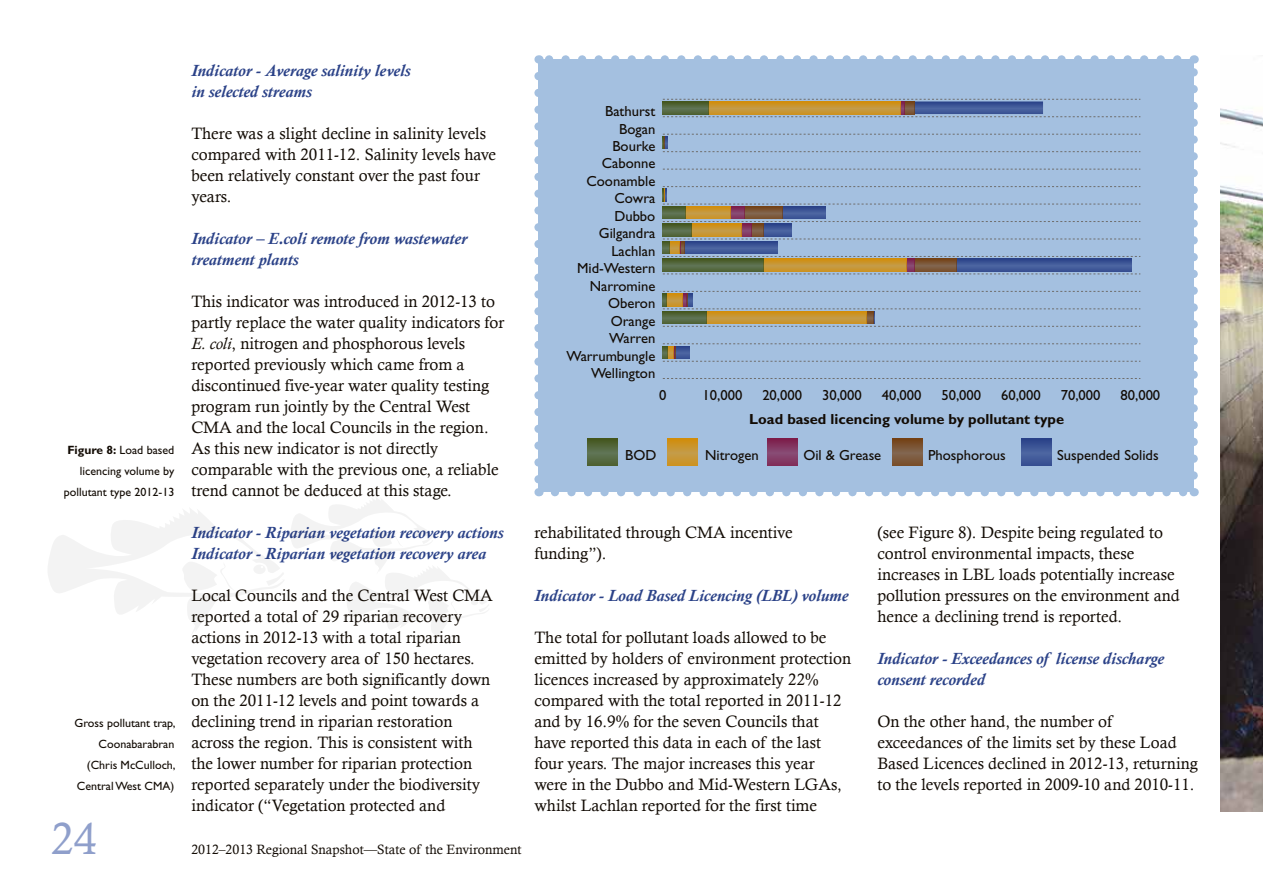
<style>
.page{position:relative;width:1263px;height:893px;background:#fff}
.page>*{position:absolute;margin:0;border:0;box-sizing:border-box;transform-origin:0 0}
.t1{font:45px "Calisto";color:#8f9fcb}
.t2{font:16.5px/21px "Calisto";color:#120b04}
.t3{font:italic 700 16.5px/21px "Calisto";color:#2b4288}
.t4{font:14.55px "Gill Sans";color:#120b04}
.t5{font:700 14.55px "Gill Sans";color:#120b04}
.t6{font:13.5px "Calisto";color:#120b04}
.t7{font:12px/21px "Gill Sans";color:#120b04;text-align:right}
.s1{font-weight:700}
.s2{font-style:italic}
</style>
<div class="page">
<div style="left:538px;top:59px;width:656px;height:433px;background:#a4c0e0"></div>
<div style="left:1022px;top:439px;width:29px;height:26px;background:linear-gradient(to bottom,#395193,#455d9c)"></div>
<svg style="left:783px;top:206px;width:43px;height:13px"></svg>
<svg style="left:892px;top:439px;width:30px;height:26px"></svg>
<svg style="left:744px;top:206px;width:39px;height:13px"></svg>
<svg style="left:768px;top:439px;width:29px;height:26px"></svg>
<svg style="left:730px;top:206px;width:14px;height:13px"></svg>
<svg style="left:667px;top:439px;width:30px;height:26px"></svg>
<svg style="left:686px;top:206px;width:44px;height:13px"></svg>
<svg style="left:587px;top:439px;width:30px;height:26px"></svg>
<svg style="left:663px;top:99px;width:477px;height:106px"></svg>
<svg style="left:663px;top:206px;width:23px;height:13px"></svg>
<svg style="left:663px;top:221px;width:477px;height:158px"></svg>
<svg style="left:555px;top:492px;width:630px;height:4px"></svg>
<svg style="left:547px;top:55px;width:630px;height:4px"></svg>
<svg style="left:534px;top:76px;width:9px;height:420px"></svg>
<svg style="left:1189px;top:55px;width:9px;height:421px"></svg>
<svg style="left:48px;top:498px;width:441px;height:141px"></svg>
<img style="left:1220px;top:108px;width:43px;height:703px">
<p class="t7" style="left:64px;top:440px;width:112px"><span class="s1">Figure 8:</span> Load based licencing volume by pollutant type 2012-13</p>
<p class="t7" style="left:75px;top:713px;width:102px">Gross pollutant trap,<br>Coonabarabran (Chris McCulloch,<br>Central West CMA)</p>
<h1 class="t1" style="left:51px;top:813px;width:47px">24</h1>
<p class="t3" style="left:191px;top:60px;width:221px">Indicator - Average salinity levels in selected streams</p>
<p class="t2" style="left:191px;top:123px;width:306px">There was a slight decline in salinity levels compared with 2011-12. Salinity levels have been relatively constant over the past four years.</p>
<p class="t3" style="left:191px;top:228px;width:277px">Indicator – E.coli remote from wastewater treatment plants</p>
<p class="t2" style="left:191px;top:291px;width:314px">This indicator was introduced in 2012-13 to partly replace the water quality indicators for <span class="s2">E. coli</span>, nitrogen and phosphorous levels reported previously which came from a discontinued five-year water quality testing program run jointly by the Central West CMA and the local Councils in the region.<br>As this new indicator is not directly comparable with the previous one, a reliable trend cannot be deduced at this stage.</p>
<p class="t3" style="left:191px;top:522px;width:314px">Indicator - Riparian vegetation recovery actions<br>Indicator - Riparian vegetation recovery area</p>
<p class="t2" style="left:191px;top:585px;width:303px">Local Councils and the Central West CMA reported a total of 29 riparian recovery actions in 2012-13 with a total riparian vegetation recovery area of 150 hectares.<br>These numbers are both significantly down on the 2011-12 levels and point towards a declining trend in riparian restoration across the region. This is consistent with the lower number for riparian protection reported separately under the biodiversity indicator (“Vegetation protected and</p>
<p class="t6" style="left:191px;top:842px;width:332px">2012–2013 Regional Snapshot—State of the Environment</p>
<p class="t4" style="left:605px;top:103px;width:52px">Bathurst</p>
<p class="t4" style="left:619px;top:120px;width:38px">Bogan</p>
<p class="t4" style="left:612px;top:138px;width:44px">Bourke</p>
<p class="t4" style="left:602px;top:155px;width:55px">Cabonne</p>
<p class="t4" style="left:586px;top:173px;width:70px">Coonamble</p>
<p class="t4" style="left:614px;top:190px;width:42px">Cowra</p>
<p class="t4" style="left:614px;top:208px;width:42px">Dubbo</p>
<p class="t4" style="left:599px;top:225px;width:58px">Gilgandra</p>
<p class="t4" style="left:611px;top:243px;width:45px">Lachlan</p>
<p class="t4" style="left:577px;top:260px;width:80px">Mid-Western</p>
<p class="t4" style="left:590px;top:278px;width:67px">Narromine</p>
<p class="t4" style="left:608px;top:295px;width:49px">Oberon</p>
<p class="t4" style="left:611px;top:312px;width:46px">Orange</p>
<p class="t4" style="left:609px;top:330px;width:48px">Warren</p>
<p class="t4" style="left:566px;top:347px;width:90px">Warrumbungle</p>
<p class="t4" style="left:591px;top:365px;width:66px">Wellington</p>
<p class="t4" style="left:659px;top:386px;width:9px">0</p>
<p class="t4" style="left:703px;top:386px;width:41px">10,000</p>
<p class="t4" style="left:762px;top:386px;width:41px">20,000</p>
<p class="t4" style="left:822px;top:386px;width:41px">30,000</p>
<p class="t4" style="left:882px;top:386px;width:41px">40,000</p>
<p class="t4" style="left:941px;top:386px;width:41px">50,000</p>
<p class="t4" style="left:1001px;top:386px;width:41px">60,000</p>
<p class="t4" style="left:1061px;top:386px;width:41px">70,000</p>
<p class="t4" style="left:1120px;top:386px;width:41px">80,000</p>
<p class="t5" style="left:749px;top:411px;width:316px">Load based licencing volume by pollutant type</p>
<p class="t4" style="left:625px;top:447px;width:33px">BOD</p>
<p class="t4" style="left:705px;top:447px;width:55px">Nitrogen</p>
<p class="t4" style="left:803px;top:447px;width:79px">Oil &amp; Grease</p>
<p class="t4" style="left:928px;top:447px;width:79px">Phosphorous</p>
<p class="t4" style="left:1057px;top:447px;width:103px">Suspended Solids</p>
<p class="t2" style="left:534px;top:522px;width:260px">rehabilitated through CMA incentive funding”).</p>
<p class="t3" style="left:534px;top:585px;width:315px">Indicator - Load Based Licencing (LBL) volume</p>
<p class="t2" style="left:534px;top:627px;width:318px">The total for pollutant loads allowed to be emitted by holders of environment protection licences increased by approximately 22% compared with the total reported in 2011-12 and by 16.9% for the seven Councils that have reported this data in each of the last four years. The major increases this year were in the Dubbo and Mid-Western LGAs, whilst Lachlan reported for the first time</p>
<p class="t2" style="left:877px;top:522px;width:304px">(see Figure 8). Despite being regulated to control environmental impacts, these increases in LBL loads potentially increase pollution pressures on the environment and hence a declining trend is reported.</p>
<p class="t3" style="left:877px;top:648px;width:288px">Indicator - Exceedances of license discharge consent recorded</p>
<p class="t2" style="left:877px;top:711px;width:322px">On the other hand, the number of exceedances of the limits set by these Load Based Licences declined in 2012-13, returning to the levels reported in 2009-10 and 2010-11.</p>
</div>
